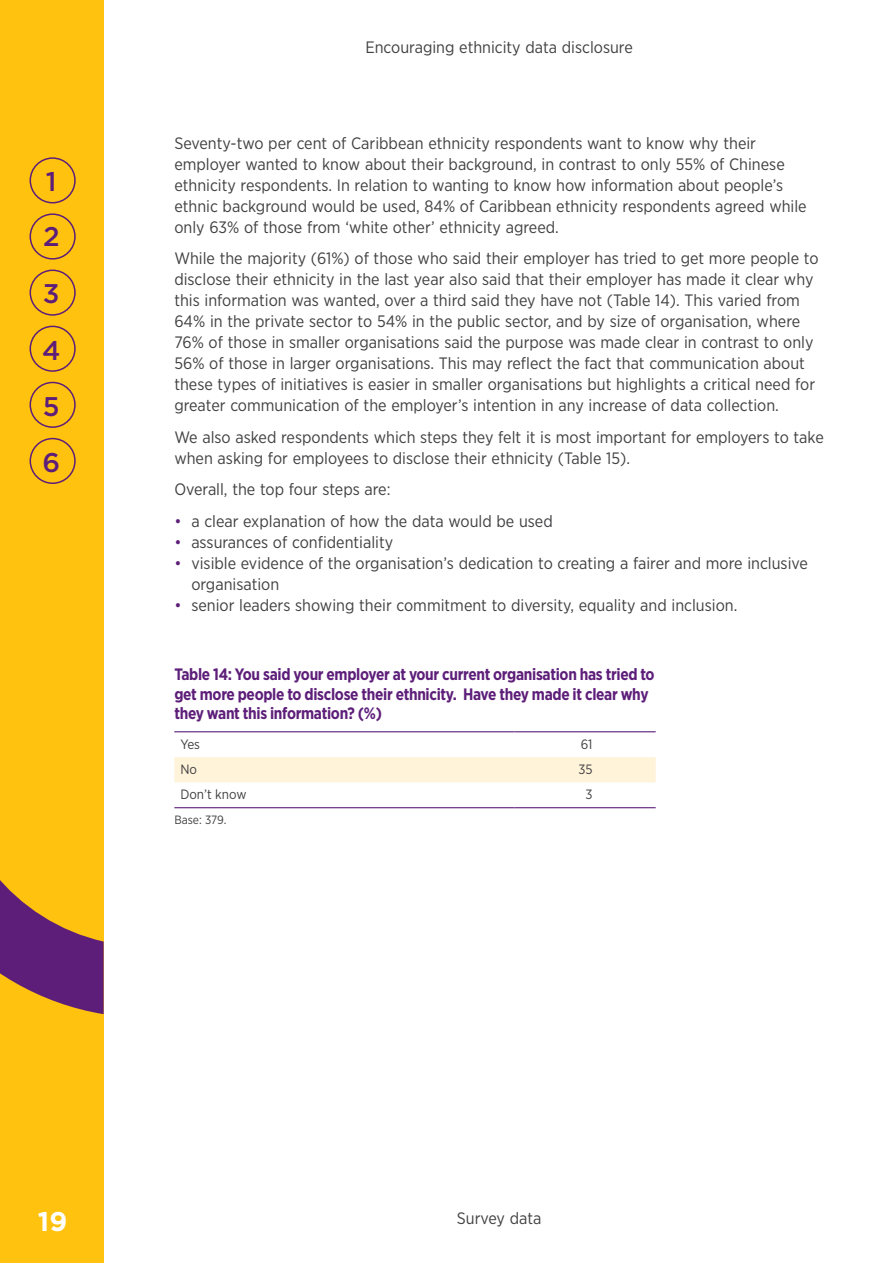
<style>
.page{position:relative;width:893px;height:1263px;background:#fff}
.page>*{position:absolute;margin:0;border:0;box-sizing:border-box;transform-origin:0 0}
.t1{font:500 27px/56.1px "Gotham";color:#5d1e79}
.t2{font:700 27px "Gotham";color:#fff}
.B_body{font:16.5px/21px "Gotham Narrow";color:#414042}
.B_bullets{font:16.5px/21px "Gotham Narrow";color:#414042}
.Table_head{font:700 16.5px/19.5px "Gotham Narrow";letter-spacing:-.02em;color:#5d1e79;scale:.95 1}
.B_bullets_last{font:16.5px "Gotham Narrow";color:#414042}
.Table_text{font:13.5px "Gotham Narrow";color:#414042}
.Table_text-2{font:12px "Gotham Narrow";color:#414042}
.s1{color:#5d1e79}
</style>
<div class="page">
<div style="left:0;top:0;width:104px;height:1263px;background:#ffc20e"></div>
<svg style="left:0;top:880px;width:104px;height:134px"></svg>
<div style="left:30px;top:157px;width:46px;height:46px;border:2px solid #5d1e79;border-radius:50%"></div>
<div style="left:30px;top:213px;width:46px;height:47px;border:2px solid #5d1e79;border-radius:50%"></div>
<div style="left:30px;top:270px;width:46px;height:46px;border:2px solid #5d1e79;border-radius:50%"></div>
<div style="left:30px;top:326px;width:46px;height:46px;border:2px solid #5d1e79;border-radius:50%"></div>
<div style="left:30px;top:382px;width:46px;height:46px;border:2px solid #5d1e79;border-radius:50%"></div>
<div style="left:30px;top:438px;width:46px;height:46px;border:2px solid #5d1e79;border-radius:50%"></div>
<div style="left:174px;top:757px;width:482px;height:25px;background:#fff3da"></div>
<hr style="left:174px;top:731px;width:340px;height:1px;background:#5d1e79">
<hr style="left:514px;top:731px;width:142px;height:1px;background:#5d1e79">
<hr style="left:174px;top:807px;width:340px;height:1px;background:#5d1e79">
<hr style="left:514px;top:807px;width:142px;height:1px;background:#5d1e79">
<h1 class="t1" style="left:43px;top:154px;width:18px;line-height:54.6px">1<br>2</h1>
<h1 class="t1" style="left:42px;top:265px;width:20px;text-align:justify">3<br>4<br>5<br>6</h1>
<p class="B_body" style="left:365px;top:36px;width:269px">Encouraging ethnicity data disclosure</p>
<p class="B_body" style="left:174px;top:132px;width:634px">Seventy-two per cent of Caribbean ethnicity respondents want to know why their employer wanted to know about their background, in contrast to only 55% of Chinese ethnicity respondents. In relation to wanting to know how information about people’s ethnic background would be used, 84% of Caribbean ethnicity respondents agreed while only 63% of those from ‘white other’ ethnicity agreed.</p>
<p class="B_body" style="left:174px;top:247px;width:646px">While the majority (61%) of those who said their employer has tried to get more people to disclose their ethnicity in the last year also said that their employer has made it clear why this information was wanted, over a third said they have not (Table 14). This varied from 64% in the private sector to 54% in the public sector, and by size of organisation, where 76% of those in smaller organisations said the purpose was made clear in contrast to only 56% of those in larger organisations. This may reflect the fact that communication about these types of initiatives is easier in smaller organisations but highlights a critical need for greater communication of the employer’s intention in any increase of data collection.</p>
<p class="B_body" style="left:174px;top:426px;width:651px">We also asked respondents which steps they felt it is most important for employers to take when asking for employees to disclose their ethnicity (Table 15).</p>
<p class="B_body" style="left:174px;top:478px;width:218px">Overall, the top four steps are:</p>
<p class="B_bullets" style="left:174px;top:510px;width:380px"><span class="s1">•</span> a clear explanation of how the data would be used</p>
<p class="B_bullets" style="left:174px;top:531px;width:220px"><span class="s1">•</span> assurances of confidentiality</p>
<p class="B_bullets" style="left:191px;top:552px;width:618px;text-indent:-17px"><span class="s1">•</span> visible evidence of the organisation’s dedication to creating a fairer and more inclusive organisation</p>
<p class="B_bullets_last" style="left:174px;top:594px;width:565px"><span class="s1">•</span> senior leaders showing their commitment to diversity, equality and inclusion.</p>
<h4 class="Table_head" style="left:174px;top:664px;width:507px">Table 14: You said your employer at your current organisation has tried to get more people to disclose their ethnicity. Have they made it clear why they want this information? (%)</h4>
<p class="Table_text" style="left:180px;top:735px;width:21px">Yes</p>
<p class="Table_text" style="left:581px;top:735px;width:13px">61</p>
<p class="Table_text" style="left:180px;top:761px;width:18px">No</p>
<p class="Table_text" style="left:578px;top:761px;width:16px">35</p>
<p class="Table_text" style="left:180px;top:786px;width:68px">Don’t know</p>
<p class="Table_text" style="left:585px;top:786px;width:9px">3</p>
<p class="Table_text-2" style="left:174px;top:812px;width:53px">Base: 379.</p>
<h1 class="t2" style="left:38px;top:1204px;width:31px">19</h1>
<p class="B_body" style="left:457px;top:1207px;width:86px">Survey data</p>
</div>
